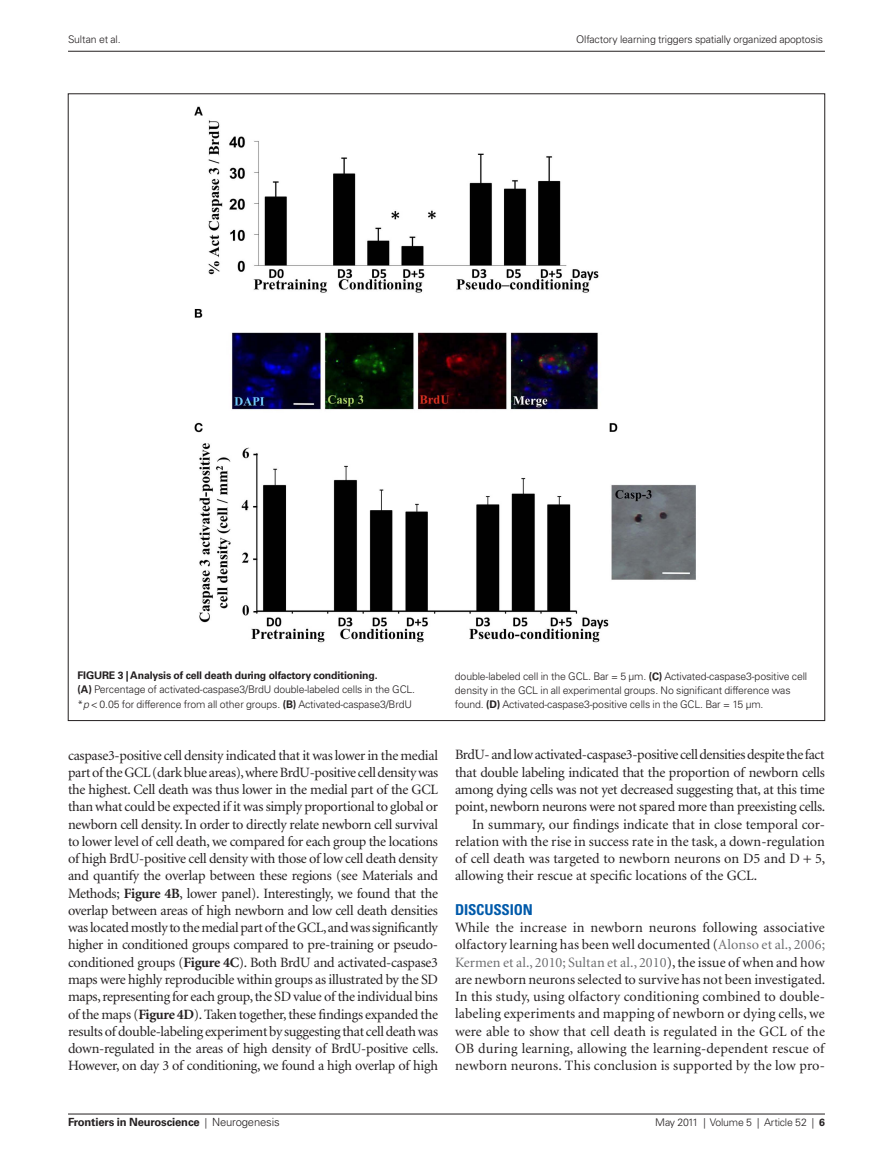
<style>
.page{position:relative;width:893px;height:1170px;background:#fff}
.page>*{position:absolute;margin:0;border:0;box-sizing:border-box;transform-origin:0 0}
.t1{font:700 condensed 15px "Univers";letter-spacing:-.01em;color:#015aaa}
.t2{font:14.25px/17.2px "Minion";letter-spacing:-.015em;color:#231f20;text-align:justify}
.t3{font:700 11.25px "Univers";letter-spacing:-.015em;color:#231f20}
.t4{font:300 10.5px/14.2px "Univers";letter-spacing:-.015em;color:#231f20}
.s1{font-weight:700}
.s2{font-style:italic}
.s3{color:#6c6d70}
.s4{font-weight:300;font-size:10.5px}
.s5{font-weight:300}
</style>
<div class="page">
<img style="left:194px;top:106px;width:502px;height:537px">
<hr style="left:68px;top:1113px;width:757px;height:1px;background:#231f20">
<hr style="left:68px;top:51px;width:757px;height:1px;background:#231f20">
<p class="t4" style="left:68px;top:32px;width:54px">Sultan et al.</p>
<p class="t4" style="left:576px;top:32px;width:249px">Olfactory learning triggers spatially organized apoptosis</p>
<p class="t4" style="left:78px;top:668px;width:339px"><span class="s1">Figu re 3 | Analysis of cell death during olfactory conditioning.<br>(A)</span> Percentage of activated-caspase3/BrdU double-labeled cells in the GCL. *<span class="s2">p</span> 0.05 for difference from all other groups. <span class="s1">(B)</span> Activated-caspase3/BrdU</p>
<p class="t4" style="left:455px;top:668px;width:354px">double-labeled cell in the GCL. Bar = 5 μm. <span class="s1">(C)</span> Activated-caspase3-positive cell density in the GCL in all experimental groups. No significant difference was found. <span class="s1">(D)</span> Activated-caspase3-positive cells in the GCL. Bar = 15 μm.</p>
<p class="t2" style="left:68px;top:746px;width:372px">caspase3-positive cell density indicated that it was lower in the medial part of the GCL (dark blue areas), where BrdU-positive cell density was the highest. Cell death was thus lower in the medial part of the GCL than what could be expected if it was simply proportional to global or newborn cell density. In order to directly relate newborn cell survival to lower level of cell death, we compared for each group the locations of high BrdU-positive cell density with those of low cell death density and quantify the overlap between these regions (see Materials and Methods; <span class="s1">Figure 4B</span>, lower panel). Interestingly, we found that the overlap between areas of high newborn and low cell death densities was located mostly to the medial part of the GCL, and was significantly higher in conditioned groups compared to pre-training or pseudo&shy;conditioned groups (<span class="s1">Figure 4C</span>). Both BrdU and activated-caspase3 maps were highly reproducible within groups as illustrated by the SD maps, representing for each group, the SD value of the individual bins of the maps (<span class="s1">Figure 4D</span>). Taken together, these findings expanded the results of double-labeling experiment by suggesting that cell death was down-regulated in the areas of high density of BrdU-positive cells.<br>However, on day 3 of conditioning, we found a high overlap of high</p>
<p class="t2" style="left:455px;top:746px;width:371px">BrdU- and low activated-caspase3-positive cell densities despite the fact</p>
<p class="t2" style="left:455px;top:764px;width:371px">that double labeling indicated that the proportion of newborn cells</p>
<p class="t2" style="left:455px;top:781px;width:371px">among dying cells was not yet decreased suggesting that, at this time</p>
<p class="t2" style="left:455px;top:798px;width:372px">point, newborn neurons were not spared more than preexisting cells.</p>
<p class="t2" style="left:472px;top:815px;width:354px">In summary, our findings indicate that in close temporal cor-</p>
<p class="t2" style="left:455px;top:833px;width:371px">relation with the rise in success rate in the task, a down-regulation</p>
<p class="t2" style="left:455px;top:850px;width:372px">of cell death was targeted to newborn neurons on D5 and D 5,</p>
<p class="t2" style="left:455px;top:867px;width:304px">allowing their rescue at specific locations of the GCL.</p>
<p class="t1" style="left:455px;top:900px;width:79px">DISCUSSION</p>
<p class="t2" style="left:455px;top:919px;width:372px">While the increase in newborn neurons following associative olfactory learning has been well documented (<span class="s3">Alonso et al., 2006; Kermen et al., 2010; Sultan et al., 2010</span>), the issue of when and how are newborn neurons selected to survive has not been investigated.<br>In this study, using olfactory conditioning combined to double&shy;labeling experiments and mapping of newborn or dying cells, we were able to show that cell death is regulated in the GCL of the OB during learning, allowing the learning-dependent rescue of newborn neurons. This conclusion is supported by the low pro-</p>
<p class="t3" style="left:68px;top:1115px;width:213px">Frontiers in Neuroscience <span class="s4">|</span> <span class="s5">Neurogenesis</span></p>
<p class="t4" style="left:655px;top:1115px;width:171px">May 2011 | Volume 5 | Article 52 | <span class="s1">6</span></p>
</div>
